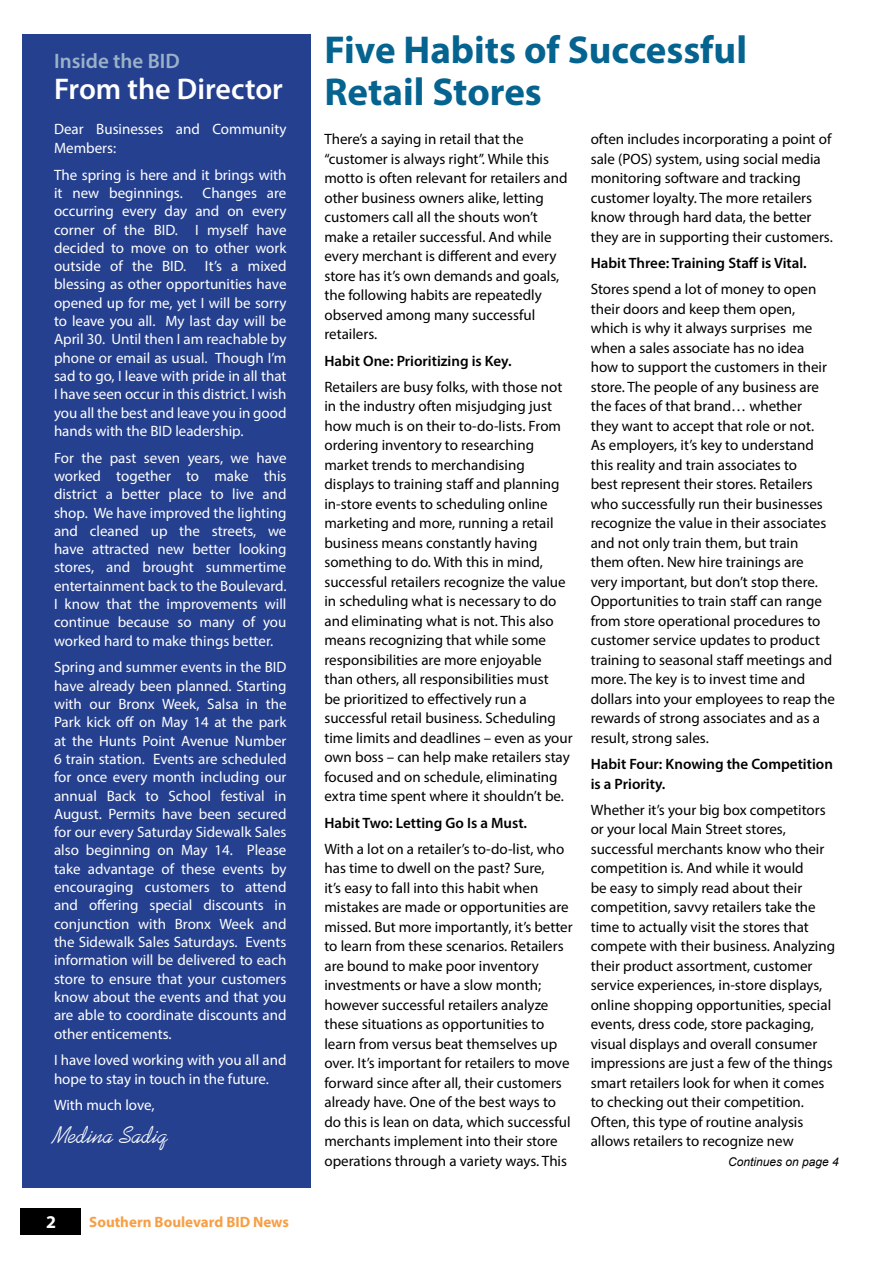
<style>
.page{position:relative;width:893px;height:1263px;background:#fff}
.page>*{position:absolute;margin:0;border:0;box-sizing:border-box;transform-origin:0 0}
.t1{font:700 39px/42px "Myriad Pro";color:#056390}
.t2{font:600 30px "Myriad Pro";color:#fff}
.t3{font:24px "Kaufmann BT";color:#fff}
.t4{font:600 21px "Myriad Pro";color:#9bb1c8}
.t5{font:700 18px "Myriad Pro";color:#fff}
.t6{font:15px/19.5px "Myriad Pro";color:#000}
.t7{font:15px/18.3px "Myriad Pro";color:#fff}
.t8{font:600 15px/19.5px "Myriad Pro";color:#000}
.t9{font:700 15px "Myriad Pro";color:#f79f45}
.t10{font:italic 12px "Arial";color:#000}
</style>
<div class="page">
<div style="left:23px;top:34px;width:288px;height:1154px;background:#25408f"></div>
<div style="left:20px;top:1208px;width:60px;height:27px;background:#000"></div>
<h3 class="t4" style="left:54px;top:47px;width:127px">Inside the BID</h3>
<h2 class="t2" style="left:54px;top:70px;width:230px">From the Director</h2>
<p class="t7" style="left:54px;top:120px;width:234px">Dear Businesses and Community<br>Members:</p>
<p class="t7" style="left:54px;top:165px;width:234px">The spring is here and it brings with it new beginnings.</p>
<p class="t7" style="left:54px;top:183px;width:234px;text-align:justify;text-indent:149px">Changes are occurring every day and on every corner of the BID. I myself have decided to move on to other work outside of the BID. It’s a mixed blessing as other opportunities have opened up for me, yet I will be sorry to leave you all. My last day will be April 30. Until then I am reachable by phone or email as usual. Though I’m sad to go, I leave with pride in all that I have seen occur in this district. I wish you all the best and leave you in good hands with the BID leadership.</p>
<p class="t7" style="left:54px;top:448px;width:234px;text-align:justify">For the past seven years, we have worked together to make this district a better place to live and shop. We have improved the lighting and cleaned up the streets, we have attracted new better looking stores, and brought summertime entertainment back to the Boulevard.<br>I know that the improvements will continue because so many of you worked hard to make things better.</p>
<p class="t7" style="left:54px;top:658px;width:234px;text-align:justify">Spring and summer events in the BID have already been planned. Starting with our Bronx Week, Salsa in the Park kick off on May 14 at the park at the Hunts Point Avenue Number 6 train station. Events are scheduled for once every month including our annual Back to School festival in August. Permits have been secured for our every Saturday Sidewalk Sales also beginning on May 14. Please take advantage of these events by encouraging customers to attend and offering special discounts in conjunction with Bronx Week and the Sidewalk Sales Saturdays. Events information will be delivered to each store to ensure that your customers know about the events and that you are able to coordinate discounts and other enticements.</p>
<p class="t7" style="left:54px;top:1051px;width:234px">I have loved working with you all and hope to stay in touch in the future.</p>
<p class="t7" style="left:54px;top:1096px;width:102px">With much love,</p>
<h3 class="t3" style="left:54px;top:1122px;width:117px">Medina Sadiq</h3>
<p class="t5" style="left:46px;top:1210px;width:11px">2</p>
<p class="t9" style="left:89px;top:1212px;width:201px">Southern Boulevard BID News</p>
<h1 class="t1" style="left:324px;top:28px;width:424px">Five Habits of Successful<br>Retail Stores</h1>
<p class="t6" style="left:324px;top:129px;width:244px">There’s a saying in retail that the “customer is always right”. While this motto is often relevant for retailers and other business owners alike, letting customers call all the shouts won’t make a retailer successful. And while every merchant is different and every store has it’s own demands and goals, the following habits are repeatedly observed among many successful retailers.</p>
<p class="t8" style="left:324px;top:350px;width:189px">Habit One: Prioritizing is Key.</p>
<p class="t6" style="left:324px;top:377px;width:250px">Retailers are busy folks, with those not in the industry often misjudging just how much is on their to-do-lists. From ordering inventory to researching market trends to merchandising displays to training staff and planning in-store events to scheduling online marketing and more, running a retail business means constantly having something to do. With this in mind, successful retailers recognize the value in scheduling what is necessary to do and eliminating what is not. This also means recognizing that while some responsibilities are more enjoyable than others, all responsibilities must<br>be prioritized to effectively run a successful retail business. Scheduling time limits and deadlines – even as your own boss – can help make retailers stay focused and on schedule, eliminating extra time spent where it shouldn’t be.</p>
<p class="t8" style="left:324px;top:812px;width:204px">Habit Two: Letting Go Is a Must.</p>
<p class="t6" style="left:324px;top:839px;width:250px">With a lot on a retailer’s to-do-list, who has time to dwell on the past? Sure,<br>it’s easy to fall into this habit when mistakes are made or opportunities are missed. But more importantly, it’s better to learn from these scenarios. Retailers are bound to make poor inventory investments or have a slow month; however successful retailers analyze these situations as opportunities to learn from versus beat themselves up over. It’s important for retailers to move forward since after all, their customers already have. One of the best ways to do this is lean on data, which successful merchants implement into their store operations through a variety ways. This</p>
<p class="t6" style="left:591px;top:129px;width:244px">often includes incorporating a point of sale (POS) system, using social media monitoring software and tracking customer loyalty. The more retailers know through hard data, the better they are in supporting their customers.</p>
<p class="t8" style="left:591px;top:253px;width:217px">Habit Three: Training Staff is Vital.</p>
<p class="t6" style="left:591px;top:279px;width:246px">Stores spend a lot of money to open their doors and keep them open, which is why it always surprises me when a sales associate has no idea how to support the customers in their store. The people of any business are the faces of that brand… whether<br>they want to accept that role or not.<br>As employers, it’s key to understand this reality and train associates to<br>best represent their stores. Retailers who successfully run their businesses recognize the value in their associates and not only train them, but train them often. New hire trainings are<br>very important, but don’t stop there.<br>Opportunities to train staff can range from store operational procedures to customer service updates to product training to seasonal staff meetings and more. The key is to invest time and dollars into your employees to reap the rewards of strong associates and as a result, strong sales.</p>
<p class="t8" style="left:591px;top:754px;width:244px">Habit Four: Knowing the Competition is a Priority.</p>
<p class="t6" style="left:591px;top:800px;width:246px">Whether it’s your big box competitors or your local Main Street stores, successful merchants know who their competition is. And while it would<br>be easy to simply read about their competition, savvy retailers take the time to actually visit the stores that compete with their business. Analyzing their product assortment, customer service experiences, in-store displays, online shopping opportunities, special events, dress code, store packaging, visual displays and overall consumer impressions are just a few of the things smart retailers look for when it comes to checking out their competition.<br>Often, this type of routine analysis allows retailers to recognize new</p>
<p class="t10" style="left:728px;top:1154px;width:112px">Continues on page 4</p>
</div>
